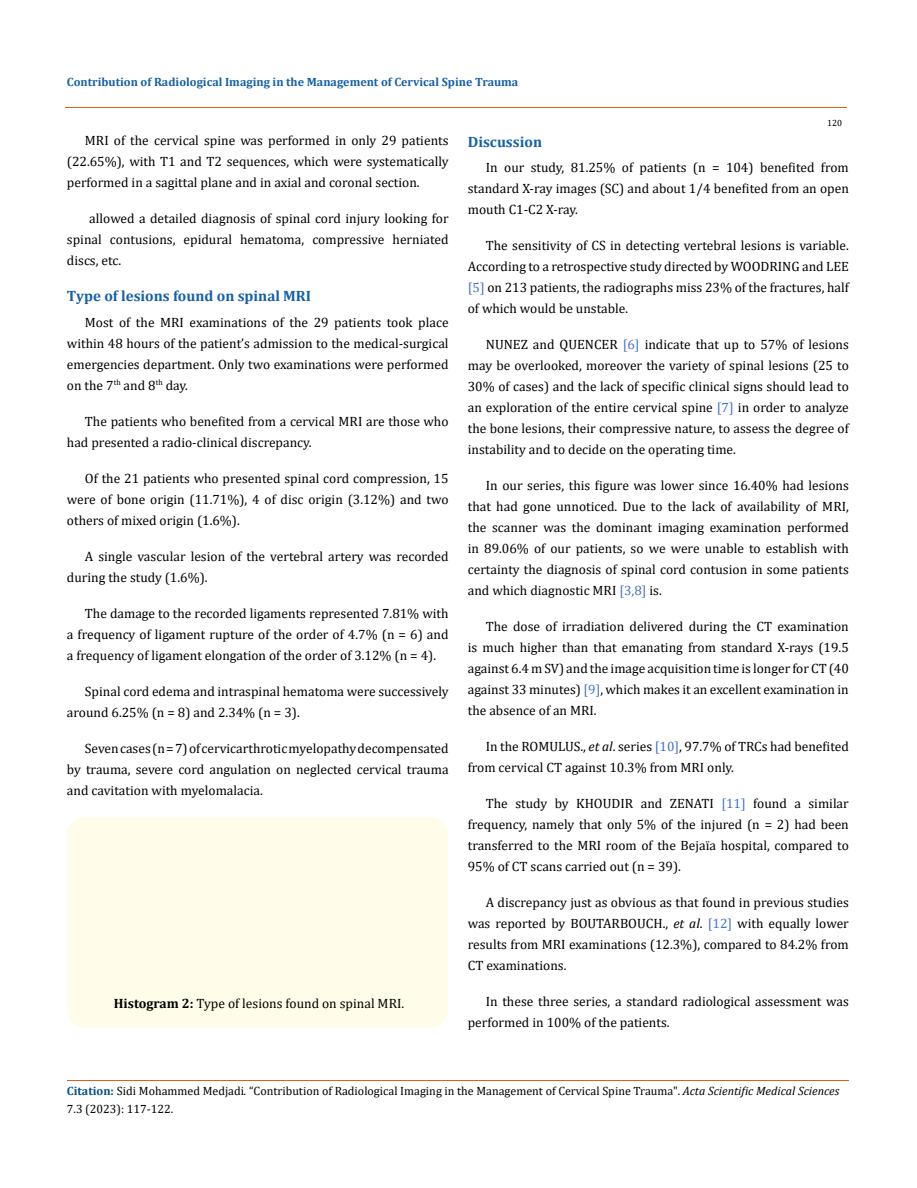
<style>
.page{position:relative;width:917px;height:1188px;background:#fff}
.page>*{position:absolute;margin:0;border:0;box-sizing:border-box;transform-origin:0 0}
.t1{font:700 15px "Cambria";color:#1560a6}
.t2{font:13.5px/21px "Cambria";color:#000;text-align:justify}
.t3{font:12px/18px "Cambria";color:#000}
.t4{font:700 12px "Cambria";color:#1560a6}
.t5{font:9px "Cambria";color:#000}
.s1{font-weight:700}
.s2{color:#4472c4}
.s3{font-style:italic}
.s4{font-weight:700;color:#035089}
</style>
<div class="page">
<div style="left:67px;top:817px;width:381px;height:211px;background:#fffde9;border-radius:18px"></div>
<hr style="left:65px;top:108px;width:782px;height:1px;background:#e05d1a">
<hr style="left:67px;top:1080px;width:781px;height:1px;background:#e05d1a">
<p class="t4" style="left:67px;top:73px;width:453px">Contribution of Radiological Imaging in the Management of Cervical Spine Trauma</p>
<p class="t5" style="left:827px;top:118px;width:16px">120</p>
<p class="t2" style="left:67px;top:130px;width:383px;text-indent:18px">MRI of the cervical spine was performed in only 29 patients (22.65%), with T1 and T2 sequences, which were systematically performed in a sagittal plane and in axial and coronal section.</p>
<p class="t2" style="left:67px;top:208px;width:383px;text-indent:22px">allowed a detailed diagnosis of spinal cord injury looking for spinal contusions, epidural hematoma, compressive herniated discs, etc.</p>
<p class="t1" style="left:67px;top:286px;width:246px">Type of lesions found on spinal MRI</p>
<p class="t2" style="left:67px;top:312px;width:383px;text-indent:18px">Most of the MRI examinations of the 29 patients took place within 48 hours of the patient’s admission to the medical-surgical emergencies department. Only two examinations were performed on the 7<sup>th</sup> and 8<sup>th</sup> day.</p>
<p class="t2" style="left:67px;top:411px;width:383px;text-indent:18px">The patients who benefited from a cervical MRI are those who had presented a radio-clinical discrepancy.</p>
<p class="t2" style="left:67px;top:468px;width:383px;text-indent:18px">Of the 21 patients who presented spinal cord compression, 15 were of bone origin (11.71%), 4 of disc origin (3.12%) and two others of mixed origin (1.6%).</p>
<p class="t2" style="left:67px;top:546px;width:383px;text-indent:18px">A single vascular lesion of the vertebral artery was recorded during the study (1.6%).</p>
<p class="t2" style="left:67px;top:603px;width:383px;text-indent:18px">The damage to the recorded ligaments represented 7.81% with a frequency of ligament rupture of the order of 4.7% (n = 6) and a frequency of ligament elongation of the order of 3.12% (n = 4).</p>
<p class="t2" style="left:67px;top:681px;width:383px;text-indent:18px">Spinal cord edema and intraspinal hematoma were successively around 6.25% (n = 8) and 2.34% (n = 3).</p>
<p class="t2" style="left:67px;top:738px;width:383px;text-indent:18px">Seven cases (n = 7) of cervicarthrotic myelopathy decompensated by trauma, severe cord angulation on neglected cervical trauma and cavitation with myelomalacia.</p>
<p class="t2" style="left:114px;top:992px;width:292px"><span class="s1">Histogram 2:</span> Type of lesions found on spinal MRI.</p>
<p class="t1" style="left:468px;top:131px;width:76px">Discussion</p>
<p class="t2" style="left:468px;top:157px;width:382px;text-indent:18px">In our study, 81.25% of patients (n = 104) benefited from standard X-ray images (SC) and about 1/4 benefited from an open mouth C1-C2 X-ray.</p>
<p class="t2" style="left:468px;top:235px;width:382px;text-indent:18px">The sensitivity of CS in detecting vertebral lesions is variable.<br>According to a retrospective study directed by WOODRING and LEE <span class="s2">[5]</span> on 213 patients, the radiographs miss 23% of the fractures, half of which would be unstable.</p>
<p class="t2" style="left:468px;top:334px;width:382px;text-indent:18px">NUNEZ and QUENCER <span class="s2">[6]</span> indicate that up to 57% of lesions may be overlooked, moreover the variety of spinal lesions (25 to 30% of cases) and the lack of specific clinical signs should lead to an exploration of the entire cervical spine <span class="s2">[7]</span> in order to analyze the bone lesions, their compressive nature, to assess the degree of instability and to decide on the operating time.</p>
<p class="t2" style="left:468px;top:475px;width:382px;text-indent:18px">In our series, this figure was lower since 16.40% had lesions that had gone unnoticed. Due to the lack of availability of MRI, the scanner was the dominant imaging examination performed in 89.06% of our patients, so we were unable to establish with certainty the diagnosis of spinal cord contusion in some patients and which diagnostic MRI <span class="s2">[3,8]</span> is.</p>
<p class="t2" style="left:468px;top:616px;width:382px;text-indent:18px">The dose of irradiation delivered during the CT examination is much higher than that emanating from standard X-rays (19.5 against 6.4 m SV) and the image acquisition time is longer for CT (40 against 33 minutes) <span class="s2">[9]</span>, which makes it an excellent examination in the absence of an MRI.</p>
<p class="t2" style="left:468px;top:736px;width:382px;text-indent:18px">In the ROMULUS., <span class="s3">et al</span>. series <span class="s2">[10]</span>, 97.7% of TRCs had benefited from cervical CT against 10.3% from MRI only.</p>
<p class="t2" style="left:468px;top:793px;width:382px;text-indent:18px">The study by KHOUDIR and ZENATI <span class="s2">[11]</span> found a similar frequency, namely that only 5% of the injured (n = 2) had been transferred to the MRI room of the Bejaïa hospital, compared to 95% of CT scans carried out (n = 39).</p>
<p class="t2" style="left:468px;top:892px;width:382px;text-indent:18px">A discrepancy just as obvious as that found in previous studies was reported by BOUTARBOUCH., <span class="s3">et al</span>. <span class="s2">[12]</span> with equally lower results from MRI examinations (12.3%), compared to 84.2% from CT examinations.</p>
<p class="t2" style="left:468px;top:991px;width:382px;text-indent:18px">In these three series, a standard radiological assessment was performed in 100% of the patients.</p>
<p class="t3" style="left:67px;top:1082px;width:773px"><span class="s4">Citation:</span> Sidi Mohammed Medjadi<span class="s3">.</span> “Contribution of Radiological Imaging in the Management of Cervical Spine Trauma". <span class="s3">Acta Scientific Medical Sciences<br></span>7.3 (2023): 117-122.</p>
</div>
